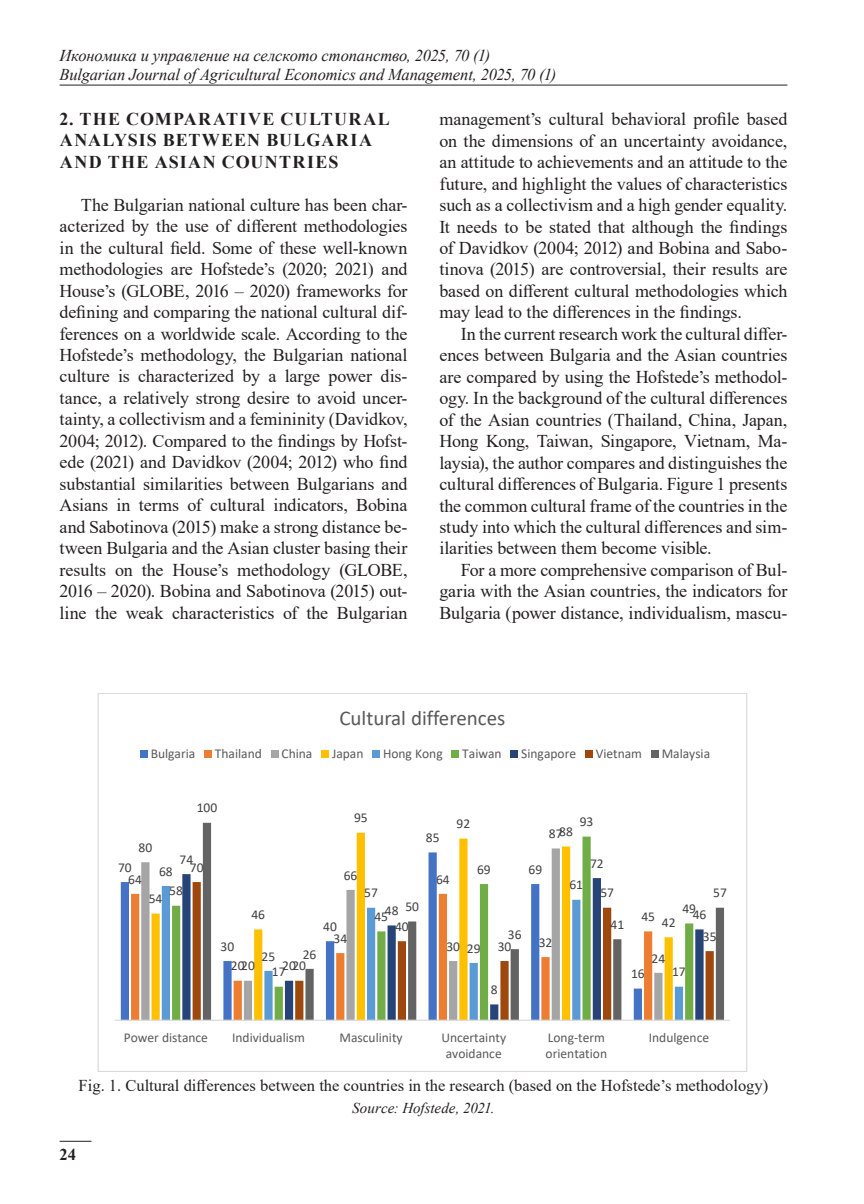
<style>
.page{position:relative;width:864px;height:1204px;background:#fff}
.page>*{position:absolute;margin:0;border:0;box-sizing:border-box;transform-origin:0 0}
.t1{font:21px "Calibri";color:#595959}
.Paragraph_Style_1{font:18px/21.5px "Times New Roman";letter-spacing:-.005em;color:#231f20;text-align:justify}
.Head{font:700 18px/21.5px "Times New Roman";letter-spacing:.07em;color:#231f20}
.t2{font:italic 16.5px/19.5px "Times New Roman";letter-spacing:-.01em;color:#231f20}
.Tab_Head{font:16.5px "Times New Roman";color:#231f20}
.t3{font:700 16.5px "Times New Roman";color:#231f20}
.Note_Tab_fig{font:italic 15px "Times New Roman";letter-spacing:-.005em;color:#231f20}
.t4{font:13.5px/16.5px "Calibri";color:#595959;text-align:center}
.t5{font:13.5px "Calibri";color:#404040}
</style>
<div class="page">
<hr style="left:60px;top:85px;width:727px;height:1px;background:#231f20">
<hr style="left:60px;top:1140px;width:31px;height:1px;background:#231f20">
<svg style="left:121px;top:882px;width:8px;height:137px"></svg>
<svg style="left:151px;top:832px;width:52px;height:187px"></svg>
<svg style="left:172px;top:836px;width:31px;height:183px"></svg>
<svg style="left:182px;top:874px;width:21px;height:145px;background:#576e96"></svg>
<svg style="left:192px;top:882px;width:11px;height:137px;background:#b47449"></svg>
<svg style="left:203px;top:822px;width:520px;height:197px"></svg>
<hr style="left:115px;top:1019px;width:614px;height:1px;background:#d9d9d9">
<div style="left:140px;top:750px;width:7px;height:7px;background:#4472c4"></div>
<div style="left:204px;top:750px;width:7px;height:7px;background:#ed7d31"></div>
<div style="left:271px;top:750px;width:7px;height:7px;background:#a5a5a5"></div>
<div style="left:321px;top:750px;width:7px;height:7px;background:#ffc000"></div>
<div style="left:372px;top:750px;width:8px;height:7px;background:#5b9bd5"></div>
<div style="left:451px;top:750px;width:8px;height:7px;background:#70ad47"></div>
<div style="left:510px;top:750px;width:7px;height:7px;background:#264478"></div>
<div style="left:584px;top:750px;width:8px;height:7px;background:#9e480e"></div>
<div style="left:650px;top:750px;width:8px;height:7px;background:#636363"></div>
<p class="t2" style="left:60px;top:45px;width:498px">Икономика и управление на селското стопанство, 2025, 70 (1)<br>Bulgarian Journal of Agricultural Economics and Management, 2025, 70 (1)</p>
<p class="Head" style="left:60px;top:108px;width:332px">2. THE COMPARATIVE CULTURAL<br>ANALYSIS BETWEEN BULGARIA<br>AND THE ASIAN COUNTRIES</p>
<p class="Paragraph_Style_1" style="left:60px;top:193px;width:349px;text-indent:21px">The Bulgarian national culture has been char&shy;acterized by the use of different methodologies in the cultural field. Some of these well-known methodologies are Hofstede’s (2020; 2021) and House’s (GLOBE, 2016 – 2020) frameworks for defining and comparing the national cultural dif&shy;ferences on a worldwide scale. According to the Hofstede’s methodology, the Bulgarian national culture is characterized by a large power dis&shy;tance, a relatively strong desire to avoid uncer&shy;tainty, a collectivism and a femininity (Davidkov, 2004; 2012). Compared to the findings by Hofst&shy;ede (2021) and Davidkov (2004; 2012) who find substantial similarities between Bulgarians and Asians in terms of cultural indicators, Bobina and Sabotinova (2015) make a strong distance be&shy;tween Bulgaria and the Asian cluster basing their results on the House’s methodology (GLOBE, 2016 – 2020). Bobina and Sabotinova (2015) out&shy;line the weak characteristics of the Bulgarian</p>
<p class="Paragraph_Style_1" style="left:439px;top:108px;width:349px">management’s cultural behavioral profile based on the dimensions of an uncertainty avoidance, an attitude to achievements and an attitude to the future, and highlight the values of characteristics such as a collectivism and a high gender equality.<br>It needs to be stated that although the findings of Davidkov (2004; 2012) and Bobina and Sabo&shy;tinova (2015) are controversial, their results are based on different cultural methodologies which may lead to the differences in the findings.</p>
<p class="Paragraph_Style_1" style="left:439px;top:322px;width:349px;text-indent:21px">In the current research work the cultural differ&shy;ences between Bulgaria and the Asian countries are compared by using the Hofstede’s methodol&shy;ogy. In the background of the cultural differences of the Asian countries (Thailand, China, Japan, Hong Kong, Taiwan, Singapore, Vietnam, Ma&shy;laysia), the author compares and distinguishes the cultural differences of Bulgaria. Figure 1 presents the common cultural frame of the countries in the study into which the cultural differences and sim&shy;ilarities between them become visible.</p>
<p class="Paragraph_Style_1" style="left:439px;top:558px;width:349px;text-indent:21px">For a more comprehensive comparison of Bul&shy;garia with the Asian countries, the indicators for Bulgaria (power distance, individualism, mascu-</p>
<p class="t1" style="left:339px;top:703px;width:167px">Cultural differences</p>
<p class="t4" style="left:151px;top:745px;width:46px">Bulgaria</p>
<p class="t4" style="left:215px;top:745px;width:48px">Thailand</p>
<p class="t4" style="left:281px;top:745px;width:32px">China</p>
<p class="t4" style="left:332px;top:745px;width:33px">Japan</p>
<p class="t4" style="left:383px;top:745px;width:61px">Hong Kong</p>
<p class="t4" style="left:462px;top:745px;width:41px">Taiwan</p>
<p class="t4" style="left:521px;top:745px;width:56px">Singapore</p>
<p class="t4" style="left:595px;top:745px;width:48px">Vietnam</p>
<p class="t4" style="left:661px;top:745px;width:50px">Malaysia</p>
<p class="t5" style="left:138px;top:838px;width:15px">80</p>
<p class="t5" style="left:197px;top:798px;width:22px">100</p>
<p class="t5" style="left:354px;top:808px;width:15px">95</p>
<p class="t5" style="left:425px;top:828px;width:15px">85</p>
<p class="t5" style="left:456px;top:814px;width:15px">92</p>
<p class="t5" style="left:579px;top:812px;width:15px">93</p>
<p class="t5" style="left:559px;top:822px;width:15px">88</p>
<p class="t5" style="left:548px;top:824px;width:15px">87</p>
<p class="t5" style="left:118px;top:857px;width:15px">70</p>
<p class="t5" style="left:128px;top:869px;width:15px">64</p>
<p class="t5" style="left:159px;top:861px;width:15px">68</p>
<p class="t5" style="left:179px;top:849px;width:15px">74</p>
<p class="t5" style="left:190px;top:857px;width:15px">70</p>
<p class="t5" style="left:343px;top:865px;width:15px">66</p>
<p class="t5" style="left:436px;top:869px;width:15px">64</p>
<p class="t5" style="left:477px;top:859px;width:15px">69</p>
<p class="t5" style="left:528px;top:859px;width:15px">69</p>
<p class="t5" style="left:169px;top:881px;width:15px">58</p>
<p class="t5" style="left:149px;top:889px;width:15px">54</p>
<p class="t5" style="left:251px;top:905px;width:15px">46</p>
<p class="t5" style="left:323px;top:917px;width:15px">40</p>
<p class="t5" style="left:220px;top:936px;width:15px">30</p>
<p class="t5" style="left:302px;top:944px;width:15px">26</p>
<p class="t5" style="left:261px;top:946px;width:15px">25</p>
<p class="t5" style="left:282px;top:956px;width:15px">20</p>
<p class="t5" style="left:231px;top:956px;width:15px">20</p>
<p class="t5" style="left:241px;top:956px;width:15px">20</p>
<p class="t5" style="left:292px;top:956px;width:15px">20</p>
<p class="t5" style="left:272px;top:962px;width:15px">17</p>
<p class="t5" style="left:333px;top:928px;width:15px">34</p>
<p class="t5" style="left:364px;top:883px;width:15px">57</p>
<p class="t5" style="left:405px;top:897px;width:15px">50</p>
<p class="t5" style="left:384px;top:901px;width:15px">48</p>
<p class="t5" style="left:374px;top:907px;width:15px">45</p>
<p class="t5" style="left:395px;top:917px;width:15px">40</p>
<p class="t5" style="left:446px;top:936px;width:15px">30</p>
<p class="t5" style="left:466px;top:938px;width:15px">29</p>
<p class="t5" style="left:507px;top:924px;width:15px">36</p>
<p class="t5" style="left:497px;top:936px;width:15px">30</p>
<p class="t5" style="left:538px;top:932px;width:15px">32</p>
<p class="t5" style="left:569px;top:875px;width:15px">61</p>
<p class="t5" style="left:590px;top:853px;width:15px">72</p>
<p class="t5" style="left:600px;top:883px;width:15px">57</p>
<p class="t5" style="left:610px;top:915px;width:15px">41</p>
<p class="t5" style="left:712px;top:883px;width:15px">57</p>
<p class="t5" style="left:682px;top:899px;width:15px">49</p>
<p class="t5" style="left:692px;top:905px;width:15px">46</p>
<p class="t5" style="left:641px;top:907px;width:15px">45</p>
<p class="t5" style="left:661px;top:913px;width:15px">42</p>
<p class="t5" style="left:630px;top:964px;width:15px">16</p>
<p class="t5" style="left:651px;top:948px;width:15px">24</p>
<p class="t5" style="left:671px;top:962px;width:15px">17</p>
<p class="t5" style="left:702px;top:926px;width:15px">35</p>
<p class="t5" style="left:490px;top:980px;width:8px">8</p>
<p class="t4" style="left:124px;top:1028px;width:86px">Power distance</p>
<p class="t4" style="left:232px;top:1028px;width:74px">Individualism</p>
<p class="t4" style="left:339px;top:1028px;width:65px">Masculinity</p>
<p class="t4" style="left:441px;top:1028px;width:66px">Uncertainty avoidance</p>
<p class="t4" style="left:545px;top:1028px;width:63px;text-align:left">Long-term orientation</p>
<p class="t4" style="left:648px;top:1028px;width:62px">Indulgence</p>
<p class="Tab_Head" style="left:79px;top:1074px;width:691px">Fig. 1. Cultural differences between the countries in the research (based on the Hofstede’s methodology)</p>
<p class="Note_Tab_fig" style="left:352px;top:1097px;width:144px">Source: Hofstede, 2021.</p>
<p class="t3" style="left:60px;top:1142px;width:18px">24</p>
</div>
